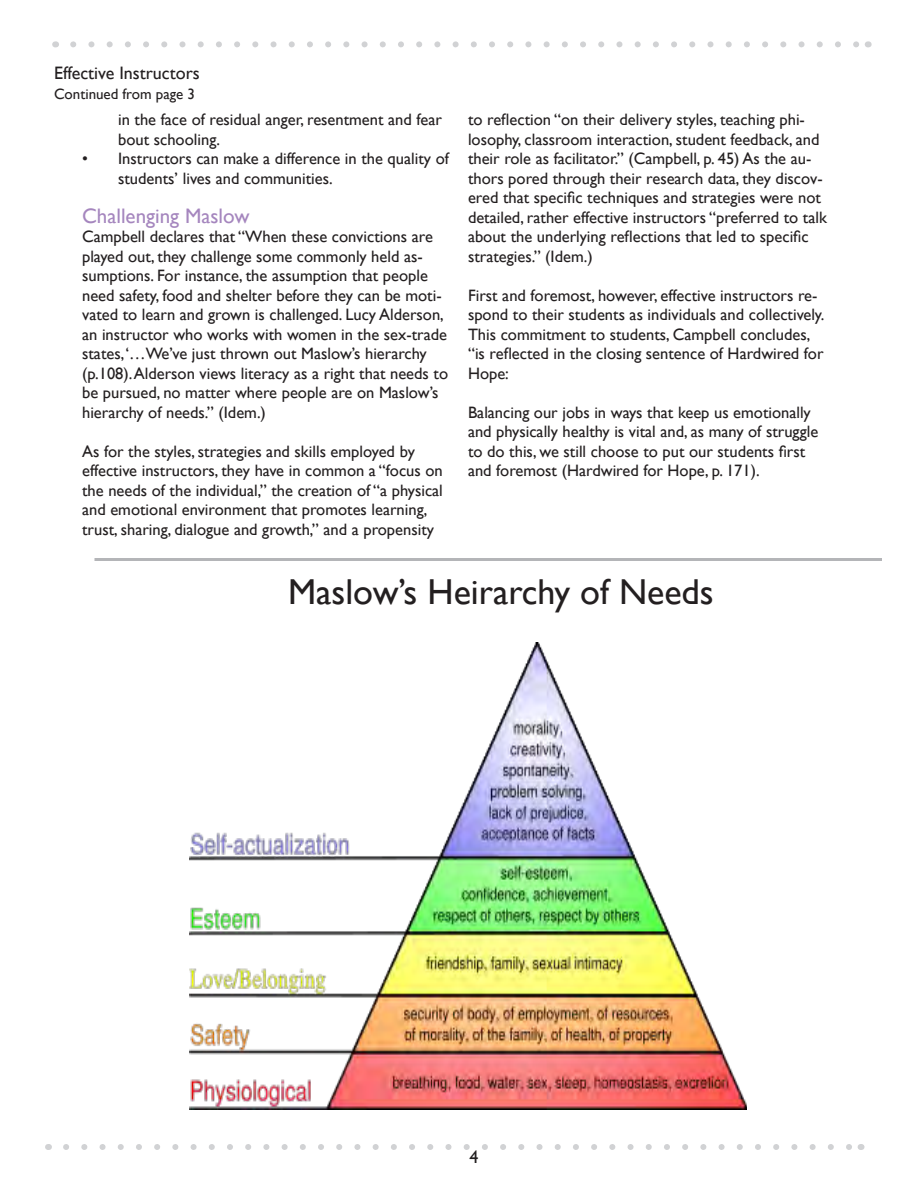
<style>
.page{position:relative;width:918px;height:1188px;background:#fff}
.page>*{position:absolute;margin:0;border:0;box-sizing:border-box;transform-origin:0 0}
.t1{font:36px "Gill Sans";color:#231f20}
.t2{font:21px "Gill Sans";color:#a586be}
.t3{font:18px "Gill Sans";color:#231f20}
.t4{font:16.5px/19.5px "Gill Sans";color:#231f20}
.t5{font:15px "Gill Sans";color:#231f20}
</style>
<div class="page">
<svg style="left:73px;top:41px;width:786px;height:6px"></svg>
<svg style="left:66px;top:1144px;width:786px;height:6px"></svg>
<img style="left:189px;top:642px;width:558px;height:468px">
<hr style="left:94px;top:558px;width:788px;height:3px;background:#b4b5b8">
<p class="t3" style="left:54px;top:62px;width:147px">Effective Instructors</p>
<p class="t5" style="left:54px;top:85px;width:143px">Continued from page 3</p>
<p class="t4" style="left:118px;top:110px;width:332px">in the face of residual anger, resentment and fear bout schooling.<br>Instructors can make a difference in the quality of students’ lives and communities.</p>
<p class="t2" style="left:82px;top:204px;width:169px">Challenging Maslow</p>
<p class="t4" style="left:82px;top:227px;width:368px">Campbell declares that “When these convictions are played out, they challenge some commonly held as&shy;sumptions. For instance, the assumption that people need safety, food and shelter before they can be moti&shy;vated to learn and grown is challenged. Lucy Alderson, an instructor who works with women in the sex-trade states, ‘…We’ve just thrown out Maslow’s hierarchy (p.1 08). Alderson views literacy as a right that needs to be pursued, no matter where people are on Maslow’s hierarchy of needs.” (Idem.)</p>
<p class="t4" style="left:82px;top:442px;width:362px">As for the styles, strategies and skills employed by effective instructors, they have in common a “focus on the needs of the individual,” the creation of “a physical and emotional environment that promotes learning, trust, sharing, dialogue and growth,” and a propensity</p>
<p class="t4" style="left:82px;top:149px;width:7px">•</p>
<p class="t4" style="left:468px;top:110px;width:361px">to reflection “on their delivery styles, teaching phi&shy;losophy, classroom interaction, student feedback, and their role as facilitator.” (Campbell, p. 45) As the au&shy;thors pored through their research data, they discov&shy;ered that specific techniques and strategies were not detailed, rather effective instructors “preferred to talk about the underlying reflections that led to specific strategies.” (Idem.)</p>
<p class="t4" style="left:468px;top:286px;width:358px">First and foremost, however, effective instructors re&shy;spond to their students as individuals and collectively.<br>This commitment to students, Campbell concludes, “is reflected in the closing sentence of Hardwired for Hope:</p>
<p class="t4" style="left:468px;top:403px;width:352px">Balancing our jobs in ways that keep us emotionally and physically healthy is vital and, as many of struggle to do this, we still choose to put our students first and foremost (Hardwired for Hope, p. 1 71 ).</p>
<h1 class="t1" style="left:288px;top:571px;width:427px">Maslow’s Heirarchy of Needs</h1>
</div>
